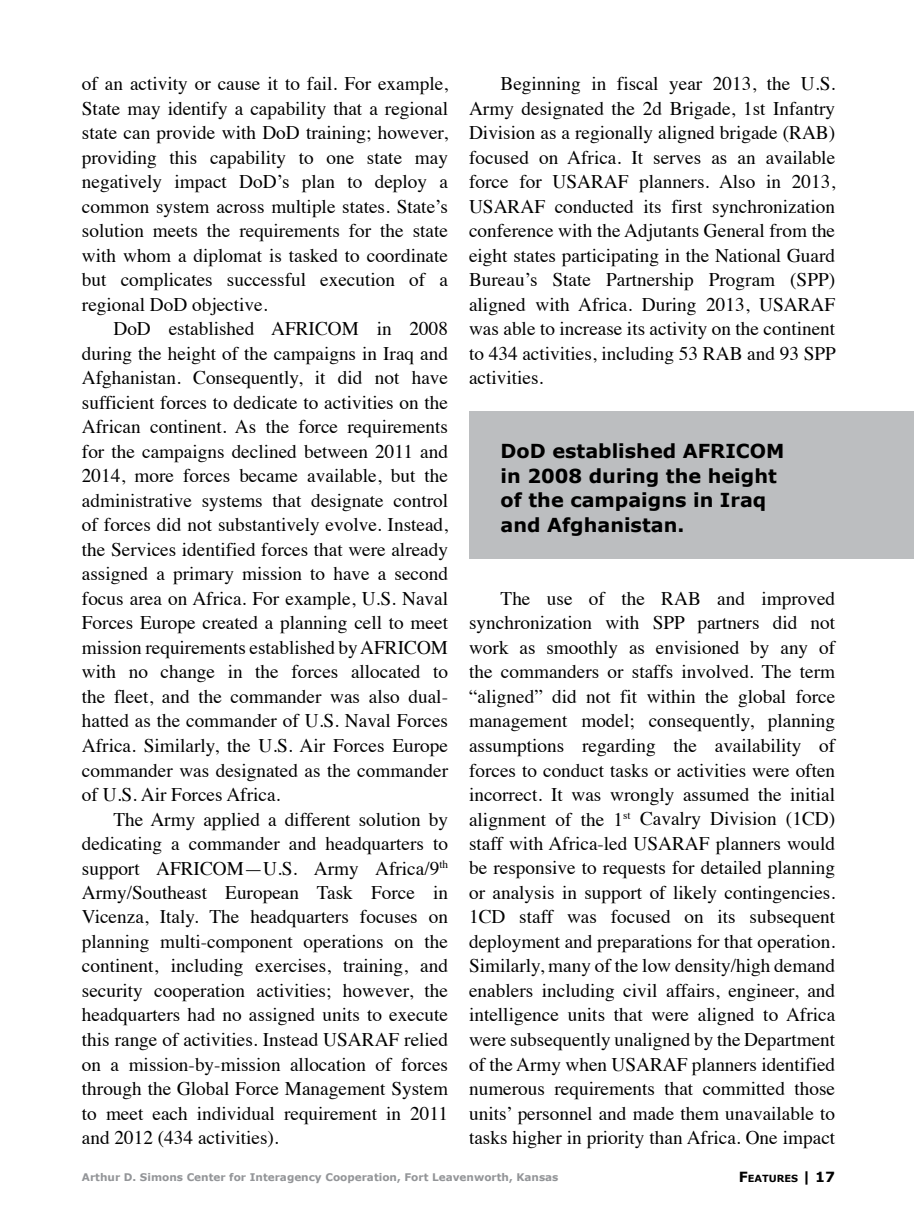
<style>
.page{position:relative;width:914px;height:1229px;background:#fff}
.page>*{position:absolute;margin:0;border:0;box-sizing:border-box;transform-origin:0 0}
.t1{font:19.25px/24.5px "Times";color:#000;text-align:justify}
.t2{font:700 19.25px/24.5px "Verdana";color:#000}
.t3{font:700 10.5px "Verdana";color:#939598}
.t4{font:700 9.8px "Verdana";color:#000}
.s1{font-size:14px}
</style>
<div class="page">
<div style="left:469px;top:411px;width:445px;height:148px;background:#bcbec0"></div>
<p class="t1" style="left:82px;top:70px;width:367px">of an activity or cause it to fail. For example, State may identify a capability that a regional state can provide with DoD training; however, providing this capability to one state may negatively impact DoD’s plan to deploy a common system across multiple states. State’s solution meets the requirements for the state with whom a diplomat is tasked to coordinate but complicates successful execution of a regional DoD objective.</p>
<p class="t1" style="left:82px;top:315px;width:367px;text-indent:31px">DoD established AFRICOM in 2008 during the height of the campaigns in Iraq and Afghanistan. Consequently, it did not have sufficient forces to dedicate to activities on the African continent. As the force requirements for the campaigns declined between 2011 and 2014, more forces became available, but the administrative systems that designate control of forces did not substantively evolve. Instead, the Services identified forces that were already assigned a primary mission to have a second focus area on Africa. For example, U.S. Naval Forces Europe created a planning cell to meet mission requirements established by AFRICOM with no change in the forces allocated to the fleet, and the commander was also dual&shy;hatted as the commander of U.S. Naval Forces Africa. Similarly, the U.S. Air Forces Europe commander was designated as the commander of U.S. Air Forces Africa.</p>
<p class="t1" style="left:82px;top:805px;width:367px;text-indent:31px">The Army applied a different solution by dedicating a commander and headquarters to support AFRICOM—U.S. Army Africa/9<sup>th </sup>Army/Southeast European Task Force in Vicenza, Italy. The headquarters focuses on planning multi-component operations on the continent, including exercises, training, and security cooperation activities; however, the headquarters had no assigned units to execute this range of activities. Instead USARAF relied on a mission-by-mission allocation of forces through the Global Force Management System to meet each individual requirement in 2011 and 2012 (434 activities).</p>
<p class="t1" style="left:469px;top:70px;width:368px;text-indent:31px">Beginning in fiscal year 2013, the U.S.<br>Army designated the 2d Brigade, 1st Infantry Division as a regionally aligned brigade (RAB) focused on Africa. It serves as an available force for USARAF planners. Also in 2013, USARAF conducted its first synchronization conference with the Adjutants General from the eight states participating in the National Guard Bureau’s State Partnership Program (SPP) aligned with Africa. During 2013, USARAF was able to increase its activity on the continent to 434 activities, including 53 RAB and 93 SPP activities.</p>
<p class="t2" style="left:500px;top:438px;width:285px">DoD established AFRICOM in 2008 during the height of the campaigns in Iraq and Afghanistan.</p>
<p class="t1" style="left:469px;top:584px;width:367px;text-indent:31px">The use of the RAB and improved synchronization with SPP partners did not work as smoothly as envisioned by any of the commanders or staffs involved. The term “aligned” did not fit within the global force management model; consequently, planning assumptions regarding the availability of forces to conduct tasks or activities were often incorrect. It was wrongly assumed the initial alignment of the 1<sup>st</sup> Cavalry Division (1CD) staff with Africa-led USARAF planners would be responsive to requests for detailed planning or analysis in support of likely contingencies.<br>1CD staff was focused on its subsequent deployment and preparations for that operation.<br>Similarly, many of the low density/high demand enablers including civil affairs, engineer, and intelligence units that were aligned to Africa were subsequently unaligned by the Department of the Army when USARAF planners identified numerous requirements that committed those units’ personnel and made them unavailable to tasks higher in priority than Africa. One impact</p>
<p class="t3" style="left:82px;top:1170px;width:478px">Arthur D. Simons Center for Interagency Cooperation, Fort Leavenworth, Kansas</p>
<p class="t4" style="left:738px;top:1171px;width:98px"><span class="s1">F</span>EATURES <span class="s1">|</span> <span class="s1">17</span></p>
</div>
